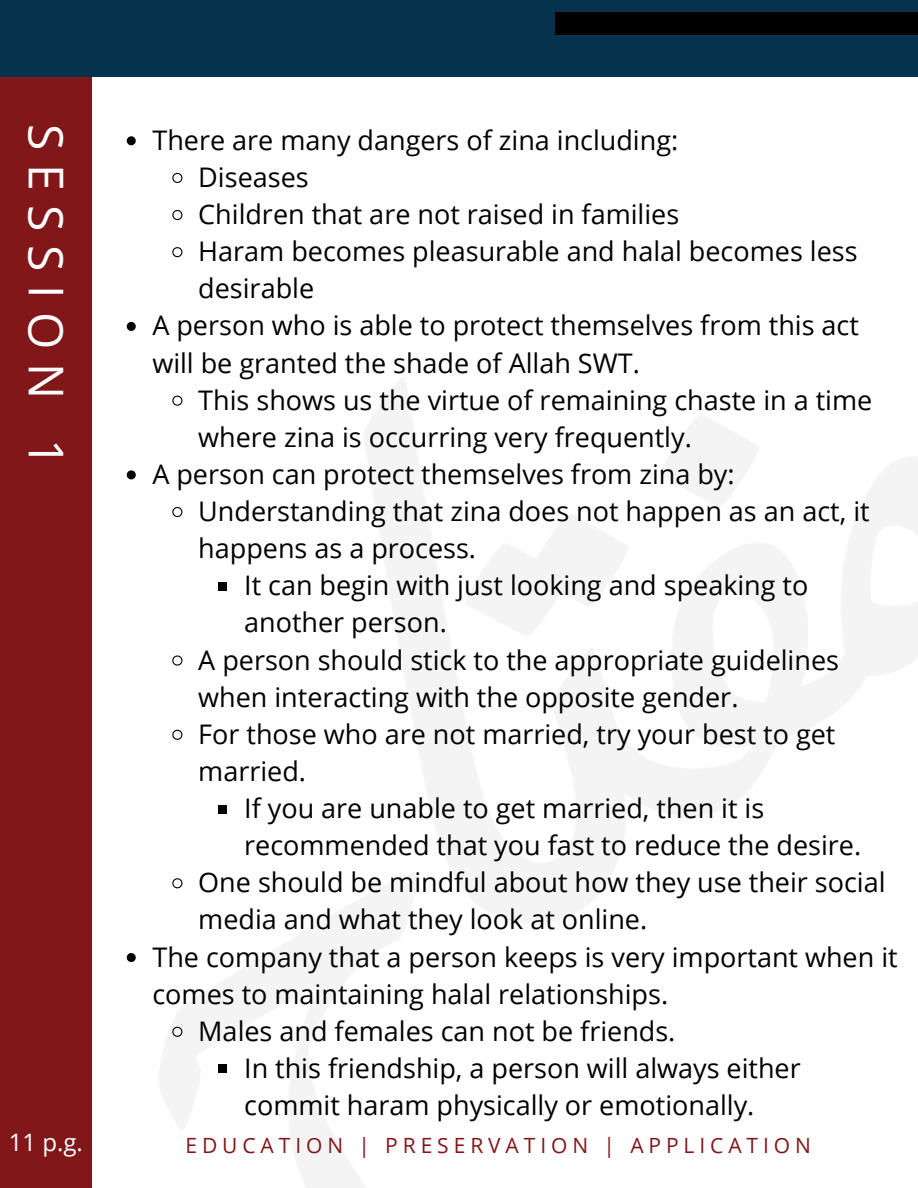
<style>
.page{position:relative;width:918px;height:1188px;background:#fff}
.page>*{position:absolute;margin:0;border:0;box-sizing:border-box;transform-origin:0 0}
.t1{font:48px "Open Sans";letter-spacing:.285em;color:#fff}
.t2{font:27px/37.2px "Open Sans";color:#000}
.t3{font:24px "Open Sans";color:#fff}
.t4{font:21px "Open Sans";letter-spacing:.235em;color:#82171a}
</style>
<div class="page">
<div style="left:0;top:0;width:918px;height:77px;background:#05334e"></div>
<div style="left:555px;top:12px;width:363px;height:23px;background:#000"></div>
<div style="left:0;top:77px;width:92px;height:1111px;background:#82171a"></div>
<svg style="left:127px;top:136px;width:9px;height:9px"></svg>
<svg style="left:172px;top:172px;width:11px;height:11px"></svg>
<svg style="left:172px;top:210px;width:11px;height:11px"></svg>
<svg style="left:172px;top:247px;width:11px;height:11px"></svg>
<svg style="left:127px;top:322px;width:9px;height:9px"></svg>
<svg style="left:172px;top:395px;width:11px;height:11px"></svg>
<svg style="left:127px;top:470px;width:9px;height:9px"></svg>
<svg style="left:172px;top:507px;width:11px;height:11px"></svg>
<div style="left:218px;top:582px;width:9px;height:9px;background:#000"></div>
<svg style="left:172px;top:655px;width:11px;height:11px"></svg>
<svg style="left:172px;top:729px;width:11px;height:11px"></svg>
<div style="left:218px;top:805px;width:9px;height:9px;background:#000"></div>
<svg style="left:172px;top:878px;width:11px;height:11px"></svg>
<svg style="left:127px;top:953px;width:9px;height:9px"></svg>
<svg style="left:172px;top:1026px;width:11px;height:12px"></svg>
<div style="left:218px;top:1064px;width:9px;height:9px;background:#000"></div>
<p class="t1" style="left:80px;top:124px;width:343px;rotate:90deg">SESSION 1</p>
<p class="t3" style="left:9px;top:1126px;width:76px">11 p.g.</p>
<p class="t2" style="left:152px;top:121px;width:527px">There are many dangers of zina including:</p>
<p class="t2" style="left:198px;top:158px;width:112px">Diseases</p>
<p class="t2" style="left:198px;top:195px;width:482px">Children that are not raised in families</p>
<p class="t2" style="left:198px;top:232px;width:661px">Haram becomes pleasurable and halal becomes less desirable</p>
<p class="t2" style="left:152px;top:306px;width:708px">A person who is able to protect themselves from this act will be granted the shade of Allah SWT.</p>
<p class="t2" style="left:198px;top:381px;width:676px">This shows us the virtue of remaining chaste in a time where zina is occurring very frequently.</p>
<p class="t2" style="left:152px;top:455px;width:584px">A person can protect themselves from zina by:</p>
<p class="t2" style="left:198px;top:492px;width:673px">Understanding that zina does not happen as an act, it happens as a process.</p>
<p class="t2" style="left:244px;top:566px;width:566px">It can begin with just looking and speaking to another person.</p>
<p class="t2" style="left:198px;top:640px;width:642px">A person should stick to the appropriate guidelines when interacting with the opposite gender.</p>
<p class="t2" style="left:198px;top:715px;width:639px">For those who are not married, try your best to get married.</p>
<p class="t2" style="left:244px;top:789px;width:619px">If you are unable to get married, then it is recommended that you fast to reduce the desire.</p>
<p class="t2" style="left:198px;top:863px;width:689px">One should be mindful about how they use their social media and what they look at online.</p>
<p class="t2" style="left:152px;top:937px;width:747px">The company that a person keeps is very important when it comes to maintaining halal relationships.</p>
<p class="t2" style="left:198px;top:1012px;width:479px">Males and females can not be friends.</p>
<p class="t2" style="left:244px;top:1049px;width:558px">In this friendship, a person will always either commit haram physically or emotionally.</p>
<p class="t4" style="left:185px;top:1130px;width:627px">EDUCATION | PRESERVATION | APPLICATION</p>
</div>
